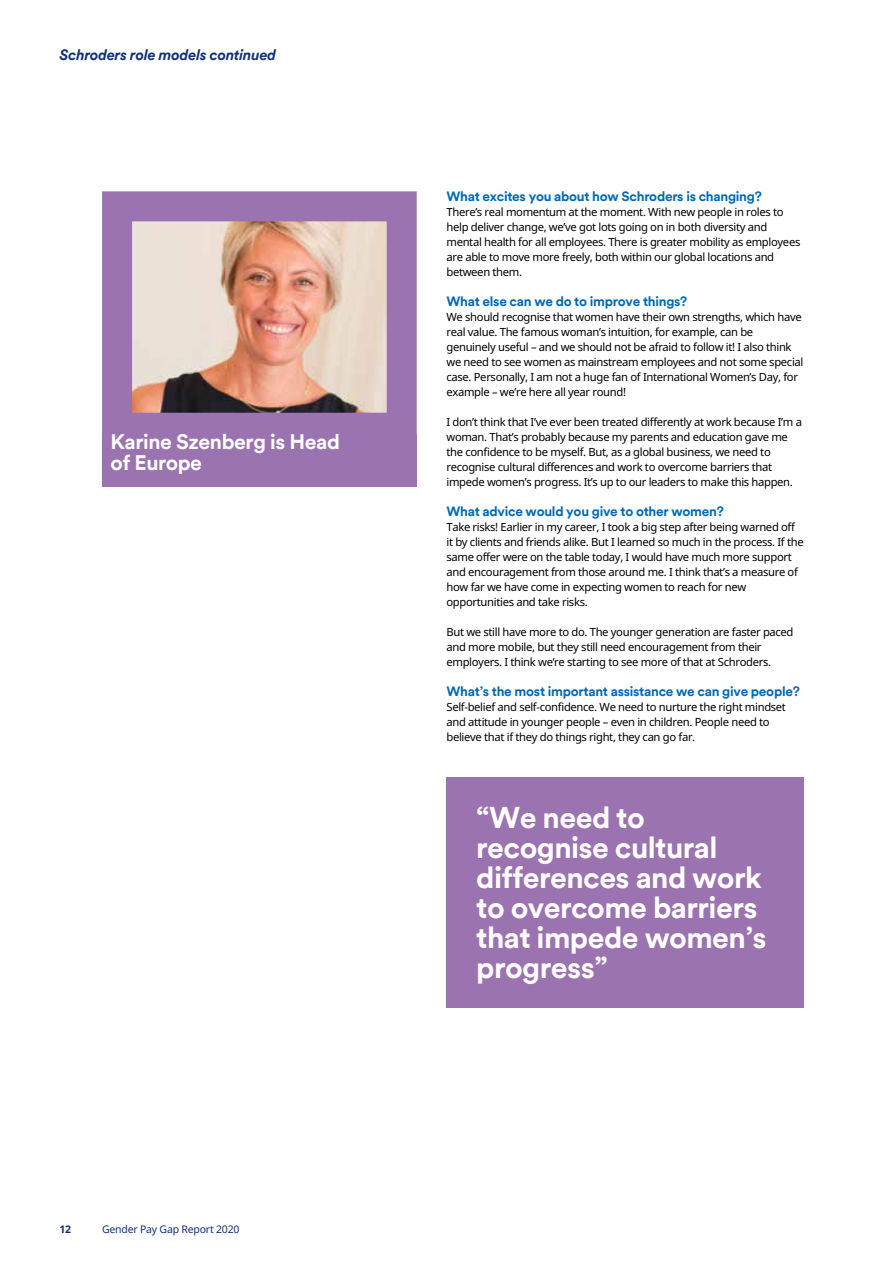
<style>
.page{position:relative;width:893px;height:1263px;background:#fff}
.page>*{position:absolute;margin:0;border:0;box-sizing:border-box;transform-origin:0 0}
.t1{font:700 30px/30px "Schroders Circular TT";letter-spacing:-.02em;color:#fff}
.t2{font:700 21px/21px "Schroders Circular TT";letter-spacing:-.02em;color:#fff}
.t3{font:italic 700 15px "Schroders Circular TT";letter-spacing:-.02em;color:#123274}
.t4{font:700 13.5px "Schroders Circular TT";letter-spacing:-.02em;color:#0069b4}
.t5{font:11.25px/15px "Noto Sans";letter-spacing:-.03em;color:#000}
.t6{font:10.5px "Noto Sans";letter-spacing:-.02em;color:#123274}
.t7{font:700 10.5px "Noto Sans";color:#123274}
</style>
<div class="page">
<div style="left:446px;top:777px;width:358px;height:231px;background:#9b73b0"></div>
<svg style="left:102px;top:191px;width:315px;height:243px;background:#c29da8"></svg>
<div style="left:102px;top:434px;width:315px;height:53px;background:#9b73b0"></div>
<h3 class="t3" style="left:60px;top:44px;width:218px">Schroders role models continued</h3>
<h2 class="t2" style="left:111px;top:430px;width:231px">Karine Szenberg is Head of Europe</h2>
<p class="t7" style="left:60px;top:1222px;width:13px">12</p>
<p class="t6" style="left:102px;top:1222px;width:139px">Gender Pay Gap Report 2020</p>
<p class="t4" style="left:446px;top:187px;width:317px">What excites you about how Schroders is changing?</p>
<p class="t5" style="left:446px;top:204px;width:355px">There’s real momentum at the moment. With new people in roles to help deliver change, we’ve got lots going on in both diversity and mental health for all employees. There is greater mobility as employees are able to move more freely, both within our global locations and between them.</p>
<p class="t4" style="left:446px;top:292px;width:242px">What else can we do to improve things?</p>
<p class="t5" style="left:446px;top:309px;width:358px">We should recognise that women have their own strengths, which have real value. The famous woman’s intuition, for example, can be genuinely useful – and we should not be afraid to follow it! I also think we need to see women as mainstream employees and not some special case. Personally, I am not a huge fan of International Women’s Day, for example – we’re here all year round!</p>
<p class="t5" style="left:446px;top:414px;width:357px">I don’t think that I’ve ever been treated differently at work because I’m a woman. That’s probably because my parents and education gave me the confidence to be myself. But, as a global business, we need to recognise cultural differences and work to overcome barriers that impede women’s progress. It’s up to our leaders to make this happen.</p>
<p class="t4" style="left:446px;top:502px;width:279px">What advice would you give to other women?</p>
<p class="t5" style="left:446px;top:519px;width:359px">Take risks! Earlier in my career, I took a big step after being warned off it by clients and friends alike. But I learned so much in the process. If the same offer were on the table today, I would have much more support and encouragement from those around me. I think that’s a measure of how far we have come in expecting women to reach for new opportunities and take risks.</p>
<p class="t5" style="left:446px;top:624px;width:349px">But we still have more to do. The younger generation are faster paced and more mobile, but they still need encouragement from their employers. I think we’re starting to see more of that at Schroders.</p>
<p class="t4" style="left:446px;top:682px;width:355px">What’s the most important assistance we can give people?</p>
<p class="t5" style="left:446px;top:699px;width:341px">Self-belief and self-confidence. We need to nurture the right mindset and attitude in younger people – even in children. People need to believe that if they do things right, they can go far.</p>
<h1 class="t1" style="left:476px;top:801px;width:292px">“We need to recognise cultural differences and work to overcome barriers that impede women’s progress”</h1>
</div>
